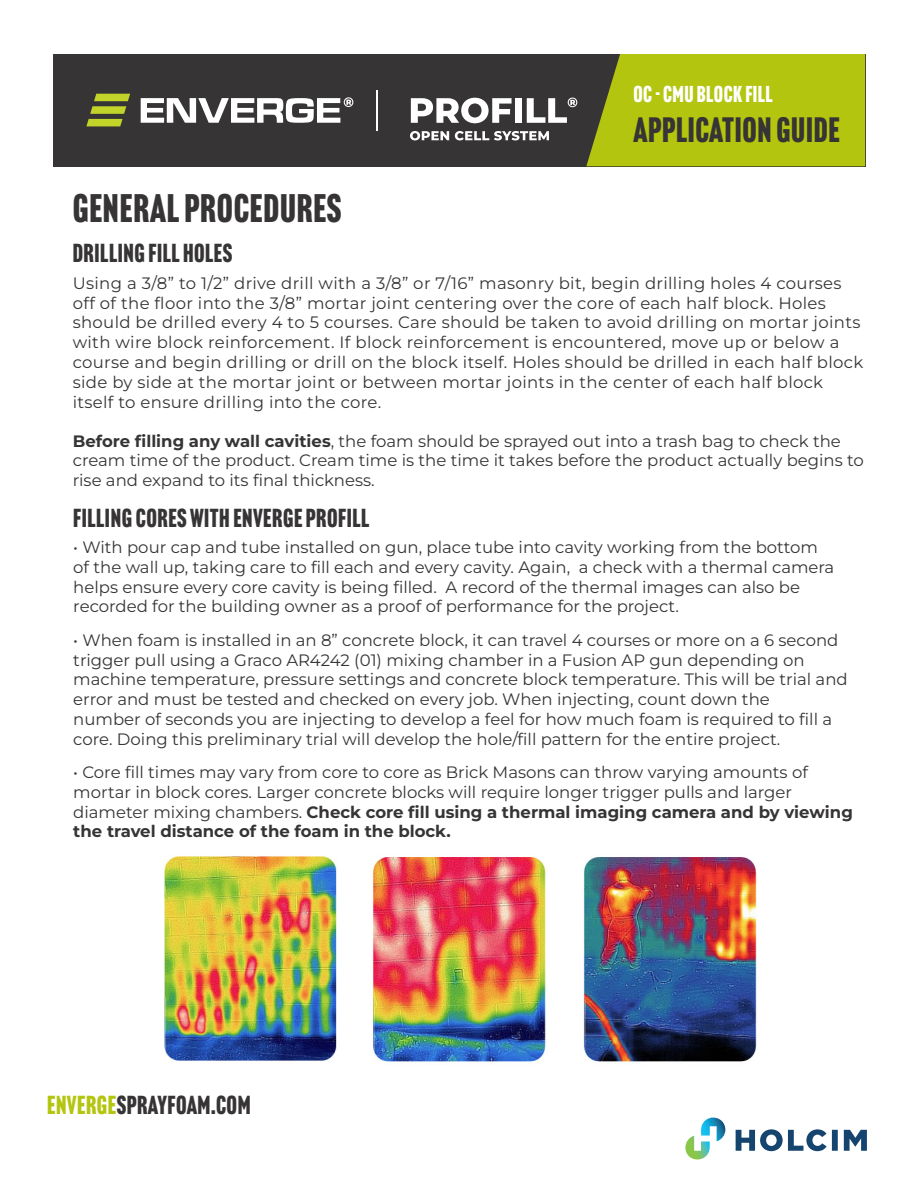
<style>
.page{position:relative;width:918px;height:1188px;background:#fff}
.page>*{position:absolute;margin:0;border:0;box-sizing:border-box;transform-origin:0 0}
.t1{font:39px "Headline Gothic ATF";letter-spacing:.02em;color:#363434}
.t2{font:34.5px "Headline Gothic ATF";letter-spacing:.02em;color:#363434}
.t3{font:25.5px "Headline Gothic ATF";letter-spacing:.02em;color:#363434}
.t4{font:22.5px "Headline Gothic ATF";letter-spacing:.02em;color:#fff}
.t5{font:16.5px/19.8px "Montserrat";color:#363434}
.t6{font:16.5px/19.8px "Montserrat";letter-spacing:.02em;color:#363434}
.s1{font-weight:700}
.s2{color:#b3c50e}
</style>
<div class="page">
<svg style="left:736px;top:1129px;width:131px;height:22px"></svg>
<svg style="left:685px;top:1118px;width:40px;height:41px"></svg>
<div style="left:53px;top:54px;width:812px;height:112px;background:#363434"></div>
<div style="left:586px;top:54px;width:279px;height:112px;background:#b3c50e"></div>
<svg style="left:411px;top:98px;width:101px;height:25px"></svg>
<div style="left:515px;top:98px;width:7px;height:25px;background:#fff"></div>
<svg style="left:527px;top:98px;width:50px;height:25px"></svg>
<svg style="left:410px;top:131px;width:39px;height:9px"></svg>
<svg style="left:455px;top:131px;width:94px;height:9px"></svg>
<hr style="left:376px;top:90px;width:2px;height:40px;background:#fff">
<svg style="left:86px;top:94px;width:44px;height:32px"></svg>
<svg style="left:141px;top:97px;width:212px;height:26px"></svg>
<img style="left:164px;top:856px;width:593px;height:206px">
<p class="t1" style="left:73px;top:186px;width:270px">GENERAL PROCEDURES</p>
<h3 class="t4" style="left:633px;top:81px;width:141px">OC - CMU BLOCK FILL</h3>
<h2 class="t2" style="left:633px;top:109px;width:208px">APPLICATION GUIDE</h2>
<p class="t3" style="left:73px;top:238px;width:161px">DRILLING FILL HOLES</p>
<p class="t6" style="left:73px;top:273px;width:792px">Using a 3/8” to 1/2” drive drill with a 3/8” or 7/16” masonry bit, begin drilling holes 4 courses off of the floor into the 3/8” mortar joint centering over the core of each half block. Holes should be drilled every 4 to 5 courses. Care should be taken to avoid drilling on mortar joints with wire block reinforcement. If block reinforcement is encountered, move up or below a course and begin drilling or drill on the block itself. Holes should be drilled in each half block side by side at the mortar joint or between mortar joints in the center of each half block itself to ensure drilling into the core.</p>
<p class="t5" style="left:73px;top:431px;width:793px"><span class="s1">Before filling any wall cavities</span>, the foam should be sprayed out into a trash bag to check the cream time of the product. Cream time is the time it takes before the product actually begins to rise and expand to its final thickness.</p>
<p class="t3" style="left:73px;top:503px;width:298px">FILLING CORES WITH ENVERGE PROFILL</p>
<p class="t5" style="left:73px;top:537px;width:762px">• With pour cap and tube installed on gun, place tube into cavity working from the bottom of the wall up, taking care to fill each and every cavity. Again, a check with a thermal camera helps ensure every core cavity is being filled. A record of the thermal images can also be recorded for the building owner as a proof of performance for the project.</p>
<p class="t5" style="left:73px;top:630px;width:776px">• When foam is installed in an 8” concrete block, it can travel 4 courses or more on a 6 second trigger pull using a Graco AR4242 (01) mixing chamber in a Fusion AP gun depending on machine temperature, pressure settings and concrete block temperature. This will be trial and error and must be tested and checked on every job. When injecting, count down the<br>number of seconds you are injecting to develop a feel for how much foam is required to fill a core. Doing this preliminary trial will develop the hole/fill pattern for the entire project.</p>
<p class="t5" style="left:73px;top:762px;width:781px">• Core fill times may vary from core to core as Brick Masons can throw varying amounts of mortar in block cores. Larger concrete blocks will require longer trigger pulls and larger diameter mixing chambers. <span class="s1">Check core fill using a thermal imaging camera and by viewing the travel distance of the foam in the block.</span></p>
<h3 class="t3" style="left:47px;top:1090px;width:205px"><span class="s2">ENVERGE</span>SPRAYFOAM.COM</h3>
</div>
